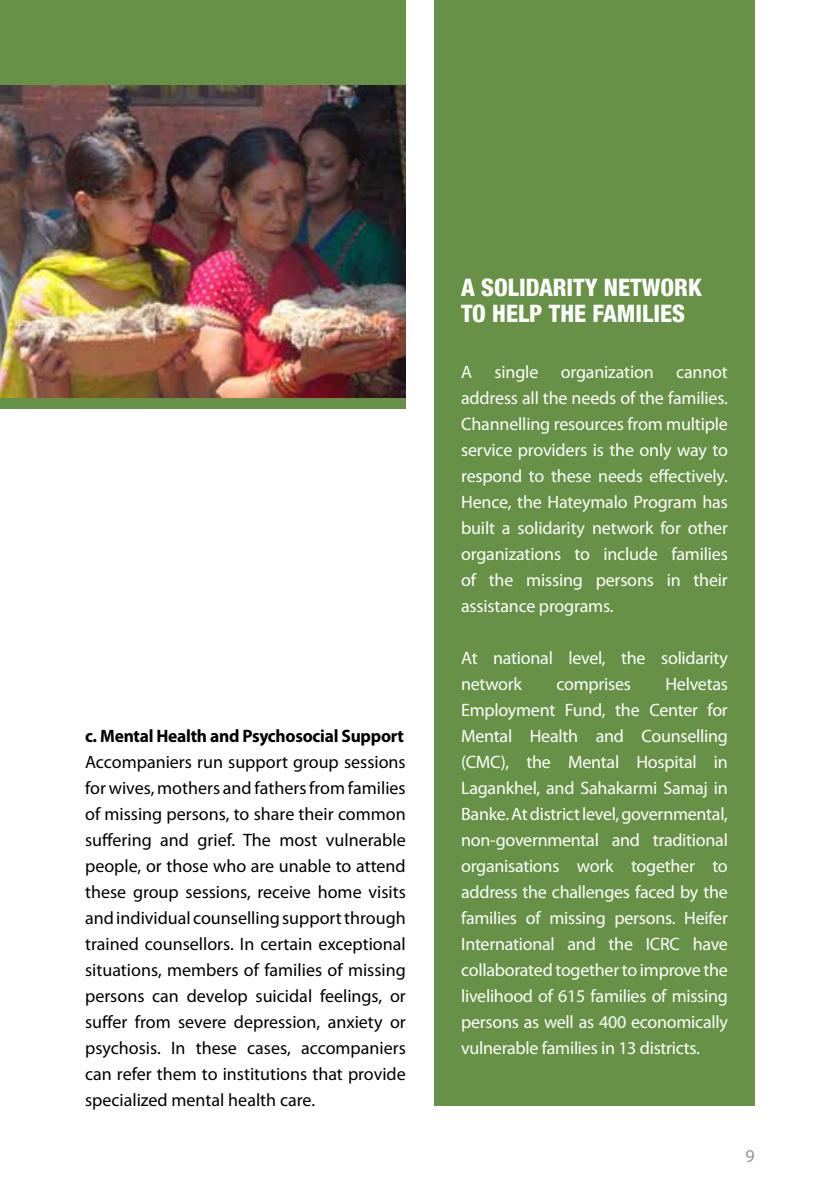
<style>
.page{position:relative;width:840px;height:1191px;background:#fff}
.page>*{position:absolute;margin:0;border:0;box-sizing:border-box;transform-origin:0 0}
.t1{font:800 condensed 24px/26px "Helvetica Neue LT Com";color:#fff}
.t2{font:18px/26px "Myriad Pro";letter-spacing:-.015em;color:#fff;text-align:justify}
.t3{font:18px/26px "Myriad Pro";color:#000;text-align:justify}
.t4{font:700 18px "Myriad Pro";letter-spacing:-.015em;color:#000}
.t5{font:18px "Myriad Pro";color:#939598}
</style>
<div class="page">
<div style="left:0;top:0;width:405px;height:408px;background:#679146"></div>
<img style="left:0;top:85px;width:405px;height:312px">
<div style="left:434px;top:0;width:320px;height:1106px;background:#679146"></div>
<p class="t4" style="left:85px;top:724px;width:320px">c. Mental Health and Psychosocial Support</p>
<p class="t3" style="left:85px;top:748px;width:322px">Accompaniers run support group sessions for wives, mothers and fathers from families of missing persons, to share their common suffering and grief. The most vulnerable people, or those who are unable to attend these group sessions, receive home visits and individual counselling support through trained counsellors. In certain exceptional situations, members of families of missing persons can develop suicidal feelings, or suffer from severe depression, anxiety or psychosis. In these cases, accompaniers can refer them to institutions that provide specialized mental health care.</p>
<h1 class="t1" style="left:461px;top:274px;width:242px">A SOLIDARITY NETWORK<br>TO HELP THE FAMILIES</h1>
<p class="t2" style="left:461px;top:358px;width:268px">A single organization cannot address all the needs of the families.<br>Channelling resources from multiple service providers is the only way to respond to these needs effectively.<br>Hence, the Hateymalo Program has built a solidarity network for other organizations to include families of the missing persons in their assistance programs.</p>
<p class="t2" style="left:461px;top:644px;width:268px">At national level, the solidarity network</p>
<p class="t2" style="left:461px;top:670px;width:268px;text-indent:204px">Helvetas Employment Fund, the Center for Mental Health and Counselling (CMC), the Mental Hospital in Lagankhel, and Sahakarmi Samaj in Banke. At district level, governmental, non-governmental and traditional organisations work together to address the challenges faced by the families of missing persons. Heifer International and the ICRC have collaborated together to improve the livelihood of 615 families of missing persons as well as 400 economically vulnerable families in 13 districts.</p>
<p class="t2" style="left:556px;top:670px;width:76px">comprises</p>
<p class="t5" style="left:745px;top:1144px;width:11px">9</p>
</div>
